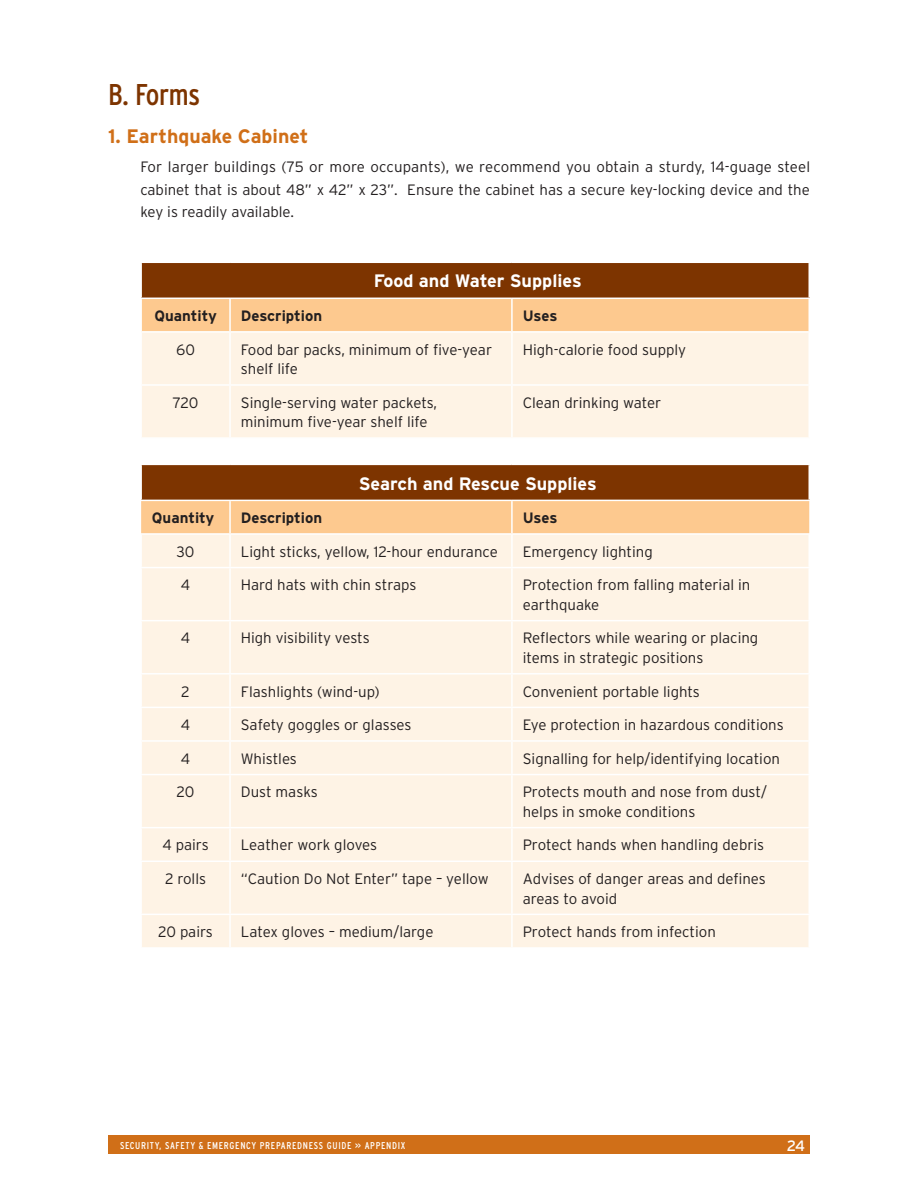
<style>
.page{position:relative;width:918px;height:1188px;background:#fff}
.page>*{position:absolute;margin:0;border:0;box-sizing:border-box;transform-origin:0 0}
.t1{font:condensed 30px "Interstate";letter-spacing:-.01em;color:#7d3400}
.t2{font:700 19.5px "Interstate";color:#d06f18}
.t3{font:700 18px "Interstate";color:#fff}
.t4{font:300 15px/19.5px "Interstate";color:#231f20}
.t5{font:700 15px "Interstate";color:#231f20}
.t6{font:15px "Interstate";color:#fff}
.t7{font:condensed 9.9px "Interstate";letter-spacing:.07em;color:#fff}
</style>
<div class="page">
<div style="left:108px;top:1136px;width:702px;height:18px;background:#d06f18"></div>
<div style="left:141px;top:262px;width:668px;height:36px;background:#7d3400"></div>
<div style="left:142px;top:299px;width:666px;height:32px;background:#fdc98f"></div>
<div style="left:142px;top:333px;width:666px;height:104px;background:#fef3e5"></div>
<hr style="left:229px;top:333px;width:2px;height:51px;background:#fff">
<hr style="left:511px;top:333px;width:2px;height:51px;background:#fff">
<hr style="left:140px;top:384px;width:90px;height:2px;background:#fff">
<hr style="left:230px;top:384px;width:282px;height:2px;background:#fff">
<hr style="left:229px;top:386px;width:2px;height:51px;background:#fff">
<hr style="left:512px;top:384px;width:298px;height:2px;background:#fff">
<hr style="left:511px;top:386px;width:2px;height:51px;background:#fff">
<hr style="left:140px;top:262px;width:90px;height:1px;background:#fff">
<hr style="left:230px;top:262px;width:282px;height:1px;background:#fff">
<hr style="left:512px;top:262px;width:298px;height:1px;background:#fff">
<hr style="left:140px;top:263px;width:2px;height:35px;background:#fff">
<hr style="left:808px;top:263px;width:2px;height:35px;background:#fff">
<hr style="left:229px;top:299px;width:2px;height:32px;background:#fff">
<hr style="left:511px;top:299px;width:2px;height:32px;background:#fff">
<div style="left:141px;top:464px;width:668px;height:36px;background:#7d3400"></div>
<div style="left:141px;top:501px;width:668px;height:32px;background:#fdc98f"></div>
<div style="left:142px;top:535px;width:666px;height:412px;background:#fef3e5"></div>
<hr style="left:229px;top:501px;width:2px;height:32px;background:#fff">
<hr style="left:511px;top:501px;width:2px;height:32px;background:#fff">
<hr style="left:229px;top:535px;width:2px;height:32px;background:#fff">
<hr style="left:511px;top:535px;width:2px;height:32px;background:#fff">
<hr style="left:140px;top:567px;width:90px;height:1px;background:#fff">
<hr style="left:230px;top:567px;width:282px;height:1px;background:#fff">
<hr style="left:229px;top:568px;width:2px;height:52px;background:#fff">
<hr style="left:512px;top:567px;width:298px;height:1px;background:#fff">
<hr style="left:511px;top:568px;width:2px;height:52px;background:#fff">
<hr style="left:140px;top:620px;width:90px;height:1px;background:#fff">
<hr style="left:230px;top:620px;width:282px;height:1px;background:#fff">
<hr style="left:229px;top:621px;width:2px;height:52px;background:#fff">
<hr style="left:512px;top:620px;width:298px;height:1px;background:#fff">
<hr style="left:511px;top:621px;width:2px;height:52px;background:#fff">
<hr style="left:140px;top:673px;width:90px;height:2px;background:#fff">
<hr style="left:230px;top:673px;width:282px;height:2px;background:#fff">
<hr style="left:229px;top:675px;width:2px;height:32px;background:#fff">
<hr style="left:512px;top:673px;width:298px;height:2px;background:#fff">
<hr style="left:511px;top:675px;width:2px;height:32px;background:#fff">
<hr style="left:140px;top:707px;width:90px;height:1px;background:#fff">
<hr style="left:230px;top:707px;width:282px;height:1px;background:#fff">
<hr style="left:229px;top:708px;width:2px;height:32px;background:#fff">
<hr style="left:512px;top:707px;width:298px;height:1px;background:#fff">
<hr style="left:511px;top:708px;width:2px;height:32px;background:#fff">
<hr style="left:140px;top:740px;width:90px;height:2px;background:#fff">
<hr style="left:230px;top:740px;width:282px;height:2px;background:#fff">
<hr style="left:229px;top:742px;width:2px;height:32px;background:#fff">
<hr style="left:512px;top:740px;width:298px;height:2px;background:#fff">
<hr style="left:511px;top:742px;width:2px;height:32px;background:#fff">
<hr style="left:140px;top:774px;width:90px;height:1px;background:#fff">
<hr style="left:230px;top:774px;width:282px;height:1px;background:#fff">
<hr style="left:229px;top:775px;width:2px;height:52px;background:#fff">
<hr style="left:512px;top:774px;width:298px;height:1px;background:#fff">
<hr style="left:511px;top:775px;width:2px;height:52px;background:#fff">
<hr style="left:140px;top:827px;width:90px;height:1px;background:#fff">
<hr style="left:230px;top:827px;width:282px;height:1px;background:#fff">
<hr style="left:229px;top:828px;width:2px;height:33px;background:#fff">
<hr style="left:512px;top:827px;width:298px;height:1px;background:#fff">
<hr style="left:511px;top:828px;width:2px;height:33px;background:#fff">
<hr style="left:140px;top:861px;width:90px;height:1px;background:#fff">
<hr style="left:230px;top:861px;width:282px;height:1px;background:#fff">
<hr style="left:229px;top:862px;width:2px;height:52px;background:#fff">
<hr style="left:512px;top:861px;width:298px;height:1px;background:#fff">
<hr style="left:511px;top:862px;width:2px;height:52px;background:#fff">
<hr style="left:140px;top:914px;width:90px;height:1px;background:#fff">
<hr style="left:230px;top:914px;width:282px;height:1px;background:#fff">
<hr style="left:229px;top:915px;width:2px;height:32px;background:#fff">
<hr style="left:512px;top:914px;width:298px;height:1px;background:#fff">
<hr style="left:511px;top:915px;width:2px;height:32px;background:#fff">
<hr style="left:140px;top:464px;width:90px;height:1px;background:#fff">
<hr style="left:230px;top:464px;width:282px;height:1px;background:#fff">
<hr style="left:512px;top:464px;width:298px;height:1px;background:#fff">
<hr style="left:140px;top:465px;width:2px;height:35px;background:#fff">
<hr style="left:808px;top:465px;width:2px;height:35px;background:#fff">
<h1 class="t1" style="left:108px;top:76px;width:94px">B. Forms</h1>
<h2 class="t2" style="left:108px;top:125px;width:202px">1. Earthquake Cabinet</h2>
<p class="t4" style="left:140px;top:156px;width:671px;line-height:22.5px;text-align:justify">For larger buildings (75 or more occupants), we recommend you obtain a sturdy, 14-guage steel cabinet that is about 48” x 42” x 23”. Ensure the cabinet has a secure key-locking device and the key is readily available.</p>
<p class="t3" style="left:374px;top:270px;width:209px">Food and Water Supplies</p>
<p class="t5" style="left:154px;top:307px;width:64px">Quantity</p>
<p class="t5" style="left:241px;top:307px;width:83px">Description</p>
<p class="t5" style="left:523px;top:307px;width:36px">Uses</p>
<p class="t4" style="left:176px;top:340px;width:20px">60</p>
<p class="t4" style="left:241px;top:340px;width:253px">Food bar packs, minimum of five-year shelf life</p>
<p class="t4" style="left:523px;top:340px;width:165px">High-calorie food supply</p>
<p class="t4" style="left:173px;top:393px;width:27px">720</p>
<p class="t4" style="left:241px;top:393px;width:198px">Single-serving water packets, minimum five-year shelf life</p>
<p class="t4" style="left:523px;top:393px;width:140px">Clean drinking water</p>
<p class="t3" style="left:359px;top:472px;width:240px">Search and Rescue Supplies</p>
<p class="t5" style="left:152px;top:509px;width:64px">Quantity</p>
<p class="t5" style="left:241px;top:509px;width:83px">Description</p>
<p class="t5" style="left:523px;top:509px;width:36px">Uses</p>
<p class="t4" style="left:177px;top:542px;width:19px">30</p>
<p class="t4" style="left:241px;top:542px;width:258px">Light sticks, yellow, 12-hour endurance</p>
<p class="t4" style="left:523px;top:542px;width:132px">Emergency lighting</p>
<p class="t4" style="left:181px;top:575px;width:11px">4</p>
<p class="t4" style="left:241px;top:575px;width:177px">Hard hats with chin straps</p>
<p class="t4" style="left:523px;top:575px;width:229px">Protection from falling material in earthquake</p>
<p class="t4" style="left:181px;top:628px;width:11px">4</p>
<p class="t4" style="left:241px;top:628px;width:130px">High visibility vests</p>
<p class="t4" style="left:523px;top:628px;width:237px">Reflectors while wearing or placing items in strategic positions</p>
<p class="t4" style="left:181px;top:681px;width:10px">2</p>
<p class="t4" style="left:241px;top:681px;width:140px">Flashlights (wind-up)</p>
<p class="t4" style="left:523px;top:681px;width:179px">Convenient portable lights</p>
<p class="t4" style="left:181px;top:715px;width:11px">4</p>
<p class="t4" style="left:241px;top:715px;width:172px">Safety goggles or glasses</p>
<p class="t4" style="left:523px;top:715px;width:263px">Eye protection in hazardous conditions</p>
<p class="t4" style="left:181px;top:749px;width:11px">4</p>
<p class="t4" style="left:241px;top:749px;width:58px">Whistles</p>
<p class="t4" style="left:523px;top:749px;width:259px">Signalling for help/identifying location</p>
<p class="t4" style="left:177px;top:782px;width:19px">20</p>
<p class="t4" style="left:241px;top:782px;width:78px">Dust masks</p>
<p class="t4" style="left:523px;top:782px;width:246px">Protects mouth and nose from dust/ helps in smoke conditions</p>
<p class="t4" style="left:162px;top:835px;width:48px">4 pairs</p>
<p class="t4" style="left:241px;top:835px;width:138px">Leather work gloves</p>
<p class="t4" style="left:523px;top:835px;width:243px">Protect hands when handling debris</p>
<p class="t4" style="left:165px;top:869px;width:43px">2 rolls</p>
<p class="t4" style="left:241px;top:869px;width:249px">“Caution Do Not Enter” tape – yellow</p>
<p class="t4" style="left:523px;top:869px;width:245px">Advises of danger areas and defines areas to avoid</p>
<p class="t4" style="left:158px;top:922px;width:56px">20 pairs</p>
<p class="t4" style="left:241px;top:922px;width:194px">Latex gloves – medium/large</p>
<p class="t4" style="left:523px;top:922px;width:195px">Protect hands from infection</p>
<p class="t7" style="left:120px;top:1139px;width:287px">SECURITY, SAFETY &amp; EMERGENCY PREPAREDNESS GUIDE &gt;&gt; APPENDIX</p>
<p class="t6" style="left:787px;top:1136px;width:20px">24</p>
</div>
